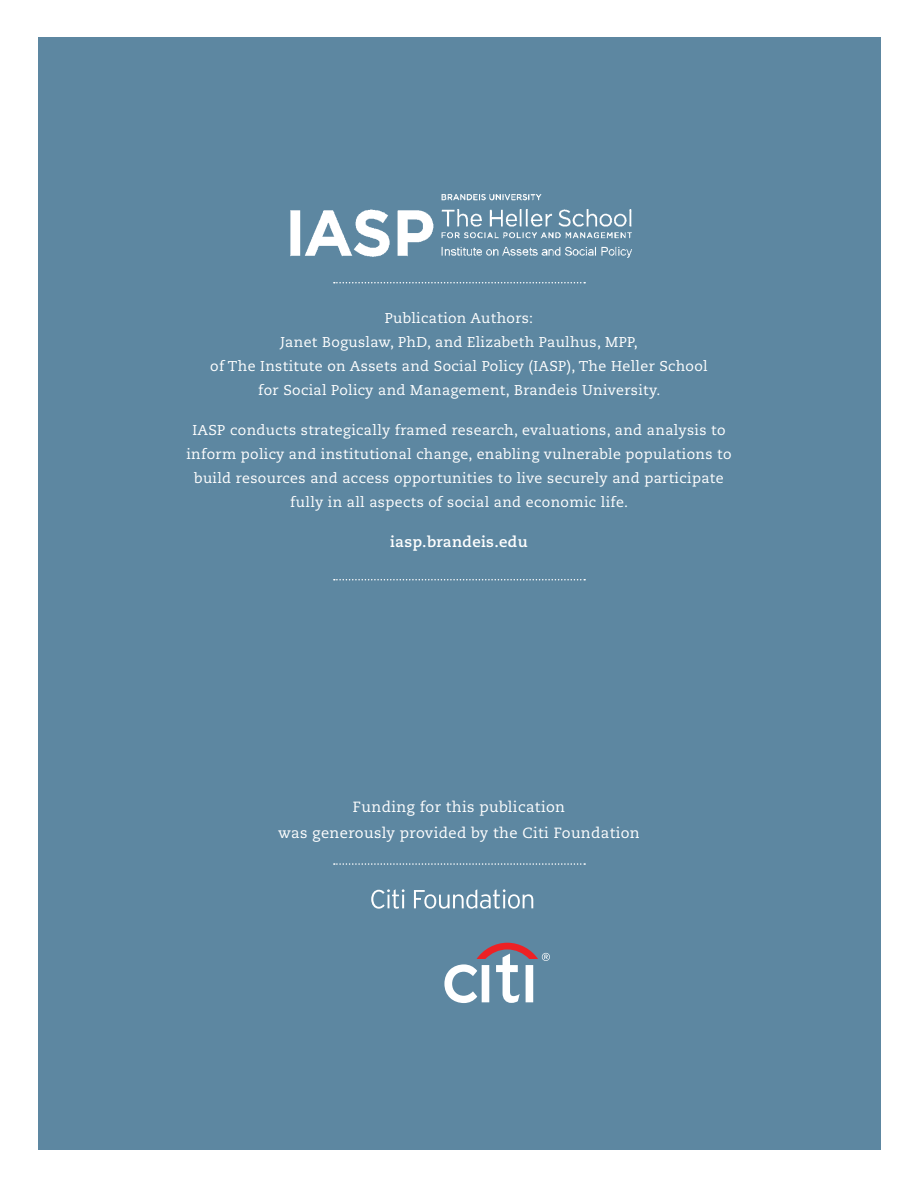
<style>
.page{position:relative;width:918px;height:1188px;background:#fff}
.page>*{position:absolute;margin:0;border:0;box-sizing:border-box;transform-origin:0 0}
.t1{font:700 15px "Caecilia";letter-spacing:.025em;color:#fff}
.t2{font:14.85px/25.5px "Caecilia";letter-spacing:.025em;color:#fff;text-align:center}
.t3{font:14.25px/24px "Caecilia";letter-spacing:.025em;color:#fff;text-align:center}
</style>
<div class="page">
<div style="left:38px;top:38px;width:842px;height:1112px;background:#5d87a1"></div>
<svg style="left:334px;top:863px;width:251px;height:2px"></svg>
<img style="left:441px;top:194px;width:191px;height:64px">
<svg style="left:334px;top:579px;width:251px;height:1px"></svg>
<svg style="left:334px;top:282px;width:251px;height:1px"></svg>
<svg style="left:444px;top:943px;width:106px;height:60px"></svg>
<svg style="left:371px;top:889px;width:34px;height:20px"></svg>
<svg style="left:414px;top:889px;width:119px;height:20px"></svg>
<img style="left:290px;top:209px;width:144px;height:48px">
<p class="t3" style="left:210px;top:306px;width:499px">Publication Authors:<br>Janet Boguslaw, PhD, and Elizabeth Paulhus, MPP,<br>of The Institute on Assets and Social Policy (IASP), The Heller School for Social Policy and Management, Brandeis University.</p>
<p class="t3" style="left:186px;top:418px;width:547px">IASP conducts strategically framed research, evaluations, and analysis to inform policy and institutional change, enabling vulnerable populations to build resources and access opportunities to live securely and participate fully in all aspects of social and economic life.</p>
<p class="t1" style="left:390px;top:533px;width:139px">iasp.brandeis.edu</p>
<p class="t2" style="left:278px;top:795px;width:363px">Funding for this publication<br>was generously provided by the Citi Foundation</p>
</div>
